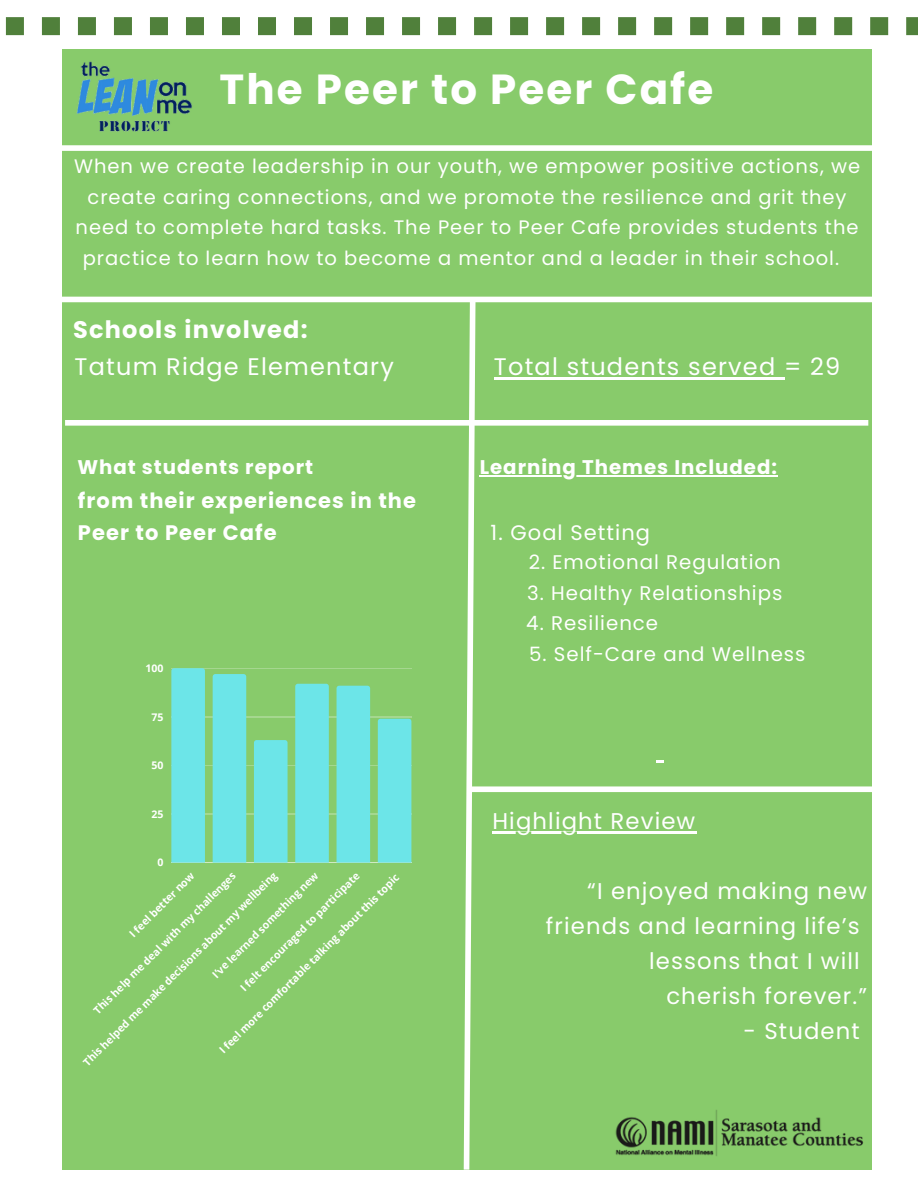
<style>
.page{position:relative;width:918px;height:1188px;background:#fff}
.page>*{position:absolute;margin:0;border:0;box-sizing:border-box;transform-origin:0 0}
.t1{font:700 42px "Poppins";letter-spacing:.05em;color:#fff}
.t2{font:24px "Poppins";letter-spacing:.05em;color:#fff}
.t3{font:700 24px "Poppins";letter-spacing:.05em;color:#fff}
.t4{font:22.8px "Poppins";letter-spacing:.05em;color:#fff}
.t5{font:700 21px "Poppins";letter-spacing:.05em;color:#fff}
.t6{font:21px "Poppins";letter-spacing:.05em;color:#fff}
.t7{font:19.8px "Poppins";letter-spacing:.05em;color:#fff}
.t8{font:700 19.8px "Poppins";letter-spacing:.05em;color:#fff}
.t9{font:19.5px "Poppins";letter-spacing:.05em;color:#fff}
.t10{font:700 10.5px "Open Sans";color:#fff}
</style>
<div class="page">
<div style="left:62px;top:49px;width:809px;height:1121px;background:#88cb6b"></div>
<hr style="left:494px;top:377px;width:290px;height:2px;background:#fff">
<hr style="left:480px;top:475px;width:298px;height:1px;background:#fff">
<svg style="left:656px;top:761px;width:8px;height:2px"></svg>
<hr style="left:492px;top:832px;width:204px;height:2px;background:#fff">
<hr style="left:171px;top:668px;width:240px;height:1px;background:#fff">
<hr style="left:171px;top:717px;width:240px;height:1px;background:#fff">
<hr style="left:171px;top:765px;width:240px;height:1px;background:#fff">
<hr style="left:171px;top:814px;width:240px;height:1px;background:#fff">
<hr style="left:171px;top:862px;width:240px;height:1px;background:#fff">
<div style="left:171px;top:668px;width:34px;height:195px;background:#6ce5e8"></div>
<div style="left:213px;top:674px;width:33px;height:189px;background:#6ce5e8"></div>
<div style="left:254px;top:740px;width:34px;height:123px;background:#6ce5e8"></div>
<div style="left:295px;top:684px;width:34px;height:179px;background:#6ce5e8"></div>
<div style="left:337px;top:686px;width:33px;height:177px;background:#6ce5e8"></div>
<svg style="left:378px;top:719px;width:33px;height:2px"></svg>
<div style="left:65px;top:420px;width:803px;height:6px;background:#fff"></div>
<div style="left:62px;top:297px;width:812px;height:5px;background:#fff"></div>
<svg style="left:461px;top:296px;width:17px;height:874px"></svg>
<div style="left:469px;top:786px;width:449px;height:6px;background:#fff"></div>
<svg style="left:5px;top:17px;width:913px;height:18px"></svg>
<img style="left:57px;top:35px;width:147px;height:97px">
<img style="left:615px;top:1110px;width:249px;height:46px">
<div style="left:62px;top:145px;width:812px;height:6px;background:#fff"></div>
<p class="t1" style="left:220px;top:60px;width:495px">The Peer to Peer Cafe</p>
<p class="t9" style="left:74px;top:153px;width:788px">When we create leadership in our youth, we empower positive actions, we</p>
<p class="t9" style="left:88px;top:183px;width:761px">create caring connections, and we promote the resilience and grit they</p>
<p class="t9" style="left:76px;top:214px;width:784px">need to complete hard tasks. The Peer to Peer Cafe provides students the</p>
<p class="t9" style="left:83px;top:244px;width:758px">practice to learn how to become a mentor and a leader in their school.</p>
<p class="t3" style="left:73px;top:313px;width:236px">Schools involved:</p>
<p class="t2" style="left:75px;top:350px;width:321px">Tatum Ridge Elementary</p>
<p class="t2" style="left:494px;top:350px;width:348px">Total students served = 29</p>
<p class="t8" style="left:77px;top:453px;width:237px">What students report</p>
<p class="t8" style="left:480px;top:453px;width:299px">Learning Themes Included:</p>
<p class="t5" style="left:78px;top:486px;width:340px">from their experiences in the</p>
<p class="t5" style="left:78px;top:518px;width:200px">Peer to Peer Cafe</p>
<p class="t6" style="left:491px;top:518px;width:161px">1. Goal Setting</p>
<p class="t7" style="left:529px;top:549px;width:254px">2. Emotional Regulation</p>
<p class="t7" style="left:527px;top:579px;width:257px">3. Healthy Relationships</p>
<p class="t7" style="left:526px;top:609px;width:133px">4. Resilience</p>
<p class="t7" style="left:529px;top:640px;width:278px">5. Self-Care and Wellness</p>
<p class="t10" style="left:145px;top:661px;width:20px">100</p>
<p class="t10" style="left:151px;top:709px;width:14px">75</p>
<p class="t10" style="left:151px;top:758px;width:14px">50</p>
<p class="t10" style="left:151px;top:806px;width:14px">25</p>
<p class="t10" style="left:157px;top:855px;width:8px">0</p>
<p class="t10" style="left:80px;top:1059px;width:271px;rotate:-45deg">This helped me make decisions about my wel being</p>
<p class="t10" style="left:209px;top:971px;width:146px;rotate:-45deg">I’ve learned something new</p>
<p class="t10" style="left:126px;top:930px;width:88px;rotate:-45deg">I feel bet er now</p>
<p class="t10" style="left:90px;top:1007px;width:197px;rotate:-45deg">This help me deal with my chal enges</p>
<p class="t10" style="left:237px;top:984px;width:165px;rotate:-45deg">I felt encouraged to participate</p>
<p class="t10" style="left:216px;top:1046px;width:251px;rotate:-45deg">I feel more comfortable talking about this topic</p>
<p class="t4" style="left:492px;top:805px;width:204px">Highlight Review</p>
<p class="t4" style="left:587px;top:875px;width:281px">“I enjoyed making new</p>
<p class="t4" style="left:546px;top:910px;width:315px">friends and learning life’s</p>
<p class="t4" style="left:649px;top:945px;width:212px">lessons that I will</p>
<p class="t4" style="left:666px;top:980px;width:202px">cherish forever.”</p>
<p class="t4" style="left:744px;top:1015px;width:118px">- Student</p>
</div>
